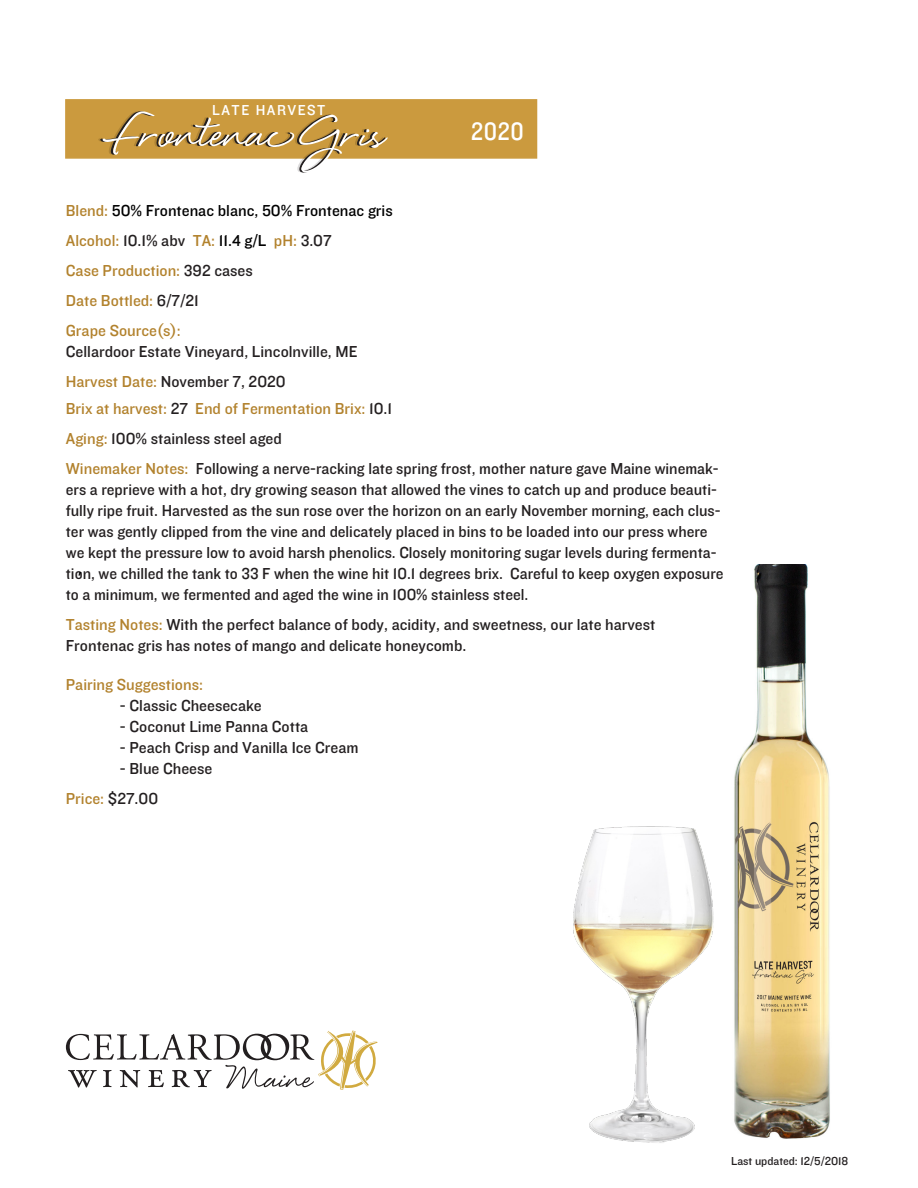
<style>
.page{position:relative;width:918px;height:1188px;background:#fff}
.page>*{position:absolute;margin:0;border:0;box-sizing:border-box;transform-origin:0 0}
.t1{font:79.35px "Eye Catching Pro";color:#fff}
.t2{font:26.1px "Knockout HTF30 Junior Welterwt";color:#fff}
.t3{font:16.5px/21px "Knockout HTF31 Junior Middlewt";color:#231f20}
.t4{font:16.5px "Knockout HTF31 Junior Middlewt";color:#b2822d}
.t5{font:16.5px "Knockout HTF31 Junior Middlewt";color:#000}
.t6{font:15px "Knockout HTF31 Junior Middlewt";letter-spacing:.1em;color:#fff}
.t7{font:12px "Knockout HTF31 Junior Middlewt";color:#231f20}
.s1{color:#b2822d}
.s2{color:#231f20}
.s3{color:#000}
</style>
<div class="page">
<img style="left:734px;top:564px;width:96px;height:575px">
<img style="left:573px;top:826px;width:141px;height:317px">
<svg style="left:66px;top:1031px;width:312px;height:59px"></svg>
<div style="left:65px;top:99px;width:472px;height:60px;background:#cb9a3e;border:2px solid #cb9a3e"></div>
<p class="t6" style="left:212px;top:102px;width:115px">LATE HARVEST</p>
<h1 class="t1" style="left:107px;top:101px;width:279px">Frontenac Gris</h1>
<p class="t2" style="left:471px;top:118px;width:54px">2020</p>
<p class="t5" style="left:66px;top:202px;width:328px"><span class="s1">Blend:</span> 50% Frontenac blanc, 50% Frontenac gris</p>
<p class="t4" style="left:66px;top:232px;width:267px">Alcohol: <span class="s2">10.1% abv</span> TA: <span class="s3">11.4 g/L</span> pH: <span class="s2">3.07</span></p>
<p class="t4" style="left:66px;top:262px;width:188px">Case Production: <span class="s2">392 cases</span></p>
<p class="t4" style="left:66px;top:292px;width:135px">Date Bottled: <span class="s2">6/7/21</span></p>
<p class="t4" style="left:66px;top:322px;width:116px">Grape Source(s):</p>
<p class="t3" style="left:66px;top:342px;width:293px">Cellardoor Estate Vineyard, Lincolnville, ME</p>
<p class="t3" style="left:66px;top:372px;width:221px"><span class="s1">Harvest Date:</span> November 7, 2020</p>
<p class="t4" style="left:66px;top:400px;width:328px">Brix at harvest: <span class="s2">27</span> End of Fermentation Brix: <span class="s2">10.1</span></p>
<p class="t3" style="left:66px;top:429px;width:217px"><span class="s1">Aging:</span> 100% stainless steel aged</p>
<p class="t3" style="left:66px;top:459px;width:659px"><span class="s1">Winemaker Notes:</span> Following a nerve-racking late spring frost, mother nature gave Maine winemak&shy;ers a reprieve with a hot, dry growing season that allowed the vines to catch up and produce beauti&shy;fully ripe fruit. Harvested as the sun rose over the horizon on an early November morning, each clus&shy;ter was gently clipped from the vine and delicately placed in bins to be loaded into our press where we kept the pressure low to avoid harsh phenolics. Closely monitoring sugar levels during fermenta&shy;tion, we chilled the tank to 33 F when the wine hit 10.1 degrees brix. Careful to keep oxygen exposure to a minimum, we fermented and aged the wine in 100% stainless steel.</p>
<p class="t3" style="left:66px;top:615px;width:591px"><span class="s1">Tasting Notes:</span> With the perfect balance of body, acidity, and sweetness, our late harvest</p>
<p class="t3" style="left:66px;top:636px;width:402px">Frontenac gris has notes of mango and delicate honeycomb.</p>
<p class="t4" style="left:66px;top:676px;width:139px">Pairing Suggestions:</p>
<p class="t3" style="left:120px;top:696px;width:143px">- Classic Cheesecake</p>
<p class="t3" style="left:120px;top:717px;width:190px">- Coconut Lime Panna Cotta</p>
<p class="t3" style="left:120px;top:738px;width:240px">- Peach Crisp and Vanilla Ice Cream</p>
<p class="t3" style="left:120px;top:759px;width:94px">- Blue Cheese</p>
<p class="t4" style="left:66px;top:790px;width:94px">Price: <span class="s2">$27.00</span></p>
<p class="t5" style="left:78px;top:568px;width:5px">'</p>
<p class="t7" style="left:731px;top:1155px;width:119px">Last updated: 12/5/2018</p>
</div>
